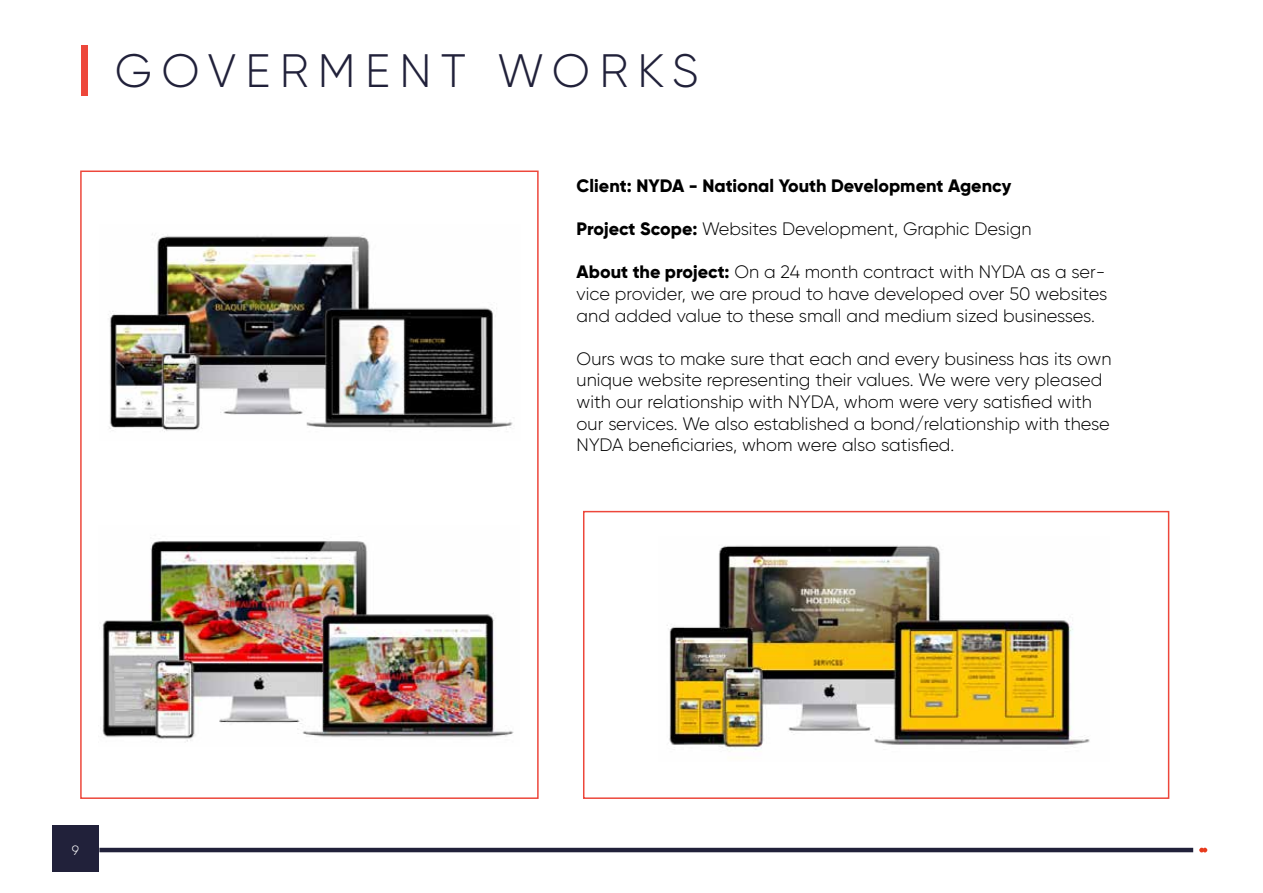
<style>
.page{position:relative;width:1263px;height:893px;background:#fff}
.page>*{position:absolute;margin:0;border:0;box-sizing:border-box;transform-origin:0 0}
.t1{font:300 46.8px "Gilroy";letter-spacing:.2em;color:#21213a}
.t2{font:300 18px/21.6px "Gilroy";color:#000;text-align:justify}
.t3{font:800 18px "Gilroy";color:#000}
.t4{font:300 13.5px "Gilroy";color:#fff}
.s1{font-weight:800}
</style>
<div class="page">
<div style="left:81px;top:45px;width:6px;height:50px;background:#ed473b"></div>
<hr style="left:99px;top:848px;width:1094px;height:4px;background:#21213a">
<div style="left:52px;top:825px;width:47px;height:47px;background:#21213a"></div>
<div style="left:80px;top:171px;width:459px;height:628px;border:2px solid #ed473b"></div>
<svg style="left:1199px;top:848px;width:8px;height:4px"></svg>
<img style="left:667px;top:545px;width:423px;height:207px">
<img style="left:109px;top:233px;width:404px;height:199px">
<img style="left:102px;top:541px;width:412px;height:201px">
<div style="left:583px;top:511px;width:586px;height:288px;border:2px solid #ed473b"></div>
<h1 class="t1" style="left:115px;top:42px;width:585px">GOVERMENT WORKS</h1>
<p class="t3" style="left:577px;top:174px;width:436px">Client: NYDA - National Youth Development Agency</p>
<p class="t2" style="left:577px;top:218px;width:456px"><span class="s1">Project Scope:</span> Websites Development, Graphic Design</p>
<p class="t2" style="left:577px;top:261px;width:532px"><span class="s1">About the project:</span> On a 24 month contract with NYDA as a ser&shy;vice provider, we are proud to have developed over 50 websites and added value to these small and medium sized businesses.</p>
<p class="t2" style="left:577px;top:347px;width:536px;text-align:left">Ours was to make sure that each and every business has its own unique website representing their values. We were very pleased with our relationship with NYDA, whom were very satisfied with our services. We also established a bond/relationship with these NYDA beneficiaries, whom were also satisfied.</p>
<p class="t4" style="left:72px;top:842px;width:9px">9</p>
</div>
